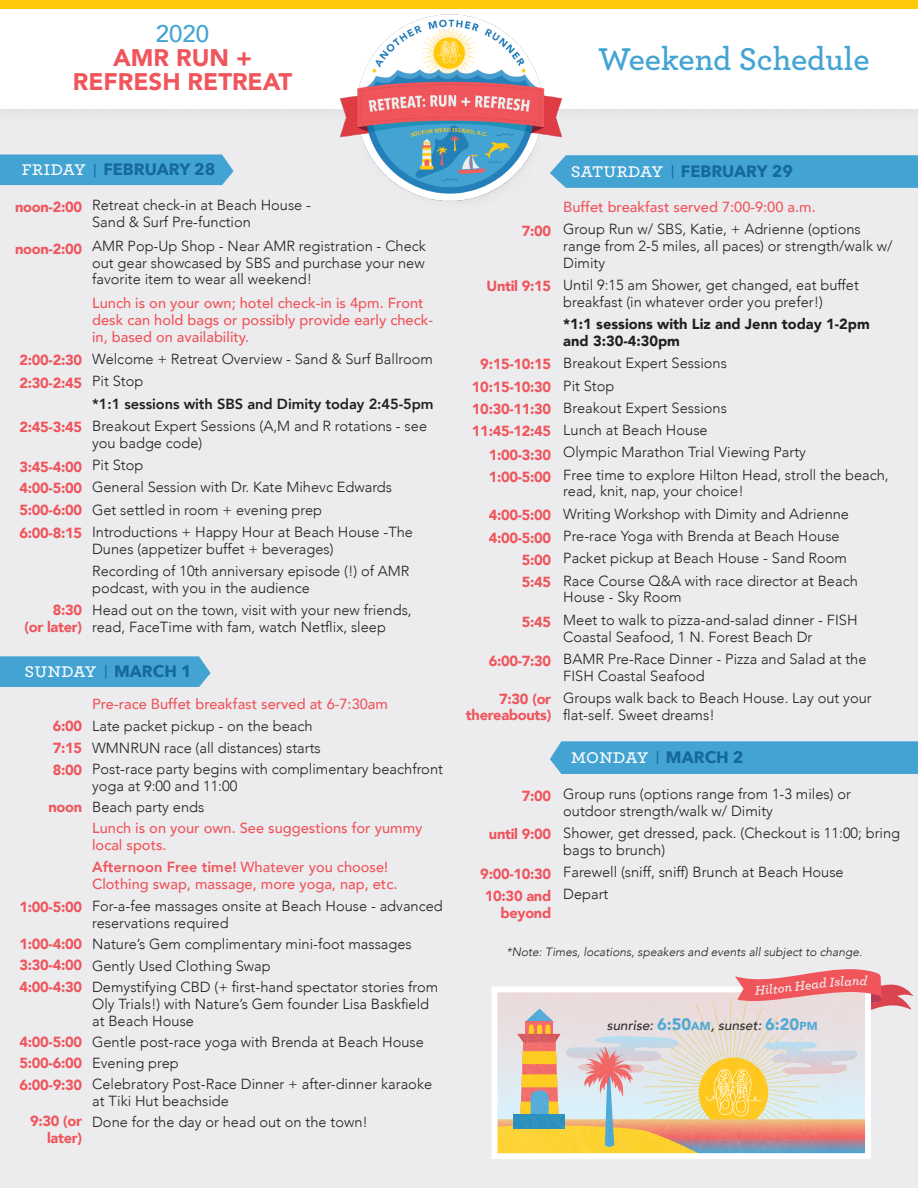
<style>
.page{position:relative;width:918px;height:1188px;background:#ececee}
.page>*{position:absolute;margin:0;border:0;box-sizing:border-box;transform-origin:0 0}
.t1{font:600 33px "Archer Pro";color:#43a4d3}
.t2{font:900 24px "Avenir";color:#f0555c}
.t3{font:500 24px "Avenir";color:#43a4d3}
.t4{font:500 21px "Archer Pro";letter-spacing:-.005em;color:#fff}
.t5{font:700 16.5px "Avenir Next";color:#16699b}
.t6{font:300 14.7px/16.8px "Avenir";color:#231f20}
.t7{font:900 14.7px/16.8px "Avenir";letter-spacing:-.02em;color:#f0555c;text-align:right}
.t8{font:500 14.7px/16.8px "Avenir";color:#f0555c}
.t9{font:900 14.7px/16.8px "Avenir";color:#231f20}
.t10{font:800 14.7px "Avenir";letter-spacing:-.005em;color:#231f20}
.t11{font:800 14.7px "Avenir";color:#f0555c}
.t12{font:italic 500 13.5px "Avenir";color:#231f20}
.t13{font:italic 600 13.5px "Archer Pro";color:#eceded}
.t14{font:italic 300 12px "Avenir";color:#231f20}
.s1{font-family:"Archer Pro";font-weight:500;font-size:21px;color:#fff}
.s2{font-weight:500;font-size:13.5px}
.s3{font-family:"Avenir Next";font-size:13.5px;color:#16699b}
.s4{font-family:"Avenir Next";font-weight:700;font-size:16.5px;color:#16699b}
.s5{font-weight:500}
.s6{font-weight:900;font-style:normal;font-size:16.5px;color:#43a4d3}
.s7{font-weight:900;font-style:normal;font-size:11.55px;color:#43a4d3}
</style>
<div class="page">
<div style="left:0;top:155px;width:234px;height:30px;background:#43a4d3"></div>
<div style="left:0;top:656px;width:211px;height:31px;background:#43a4d3"></div>
<div style="left:571px;top:155px;width:347px;height:33px;background:#43a4d3"></div>
<div style="left:550px;top:741px;width:368px;height:33px;background:#43a4d3"></div>
<div style="left:0;top:0;width:918px;height:124px;background:#231f20;opacity:.1"></div>
<div style="left:0;top:0;width:918px;height:108px;background:#fff"></div>
<div style="left:0;top:0;width:918px;height:8px;background:#ffc90a"></div>
<img style="left:332px;top:8px;width:239px;height:193px">
<svg style="left:494px;top:969px;width:420px;height:189px"></svg>
<p class="t3" style="left:156px;top:13px;width:55px">2020</p>
<p class="t2" style="left:113px;top:37px;width:141px">AMR RUN +</p>
<p class="t2" style="left:73px;top:61px;width:221px">REFRESH RETREAT</p>
<p class="t1" style="left:598px;top:34px;width:273px">Weekend Schedule</p>
<p class="t5" style="left:22px;top:155px;width:195px"><span class="s1">friday</span> <span class="s2">|</span> FEBRUARY 28</p>
<p class="t7" style="left:15px;top:198px;width:68px">noon-2:00</p>
<p class="t7" style="left:15px;top:240px;width:68px">noon-2:00</p>
<p class="t7" style="left:20px;top:351px;width:64px">2:00-2:30</p>
<p class="t7" style="left:20px;top:374px;width:64px">2:30-2:45</p>
<p class="t7" style="left:20px;top:418px;width:64px">2:45-3:45</p>
<p class="t7" style="left:20px;top:458px;width:64px">3:45-4:00</p>
<p class="t7" style="left:20px;top:480px;width:64px">4:00-5:00</p>
<p class="t7" style="left:20px;top:501px;width:64px">5:00-6:00</p>
<p class="t7" style="left:20px;top:524px;width:64px">6:00-8:15</p>
<p class="t7" style="left:53px;top:601px;width:31px">8:30</p>
<p class="t7" style="left:24px;top:618px;width:59px">(or later)</p>
<p class="t6" style="left:92px;top:197px;width:220px">Retreat check-in at Beach House -</p>
<p class="t6" style="left:92px;top:214px;width:160px">Sand &amp; Surf Pre-function</p>
<p class="t6" style="left:92px;top:237px;width:335px;text-align:justify">AMR Pop-Up Shop - Near AMR registration - Check out gear showcased by SBS and purchase your new favorite item to wear all weekend!</p>
<p class="t8" style="left:92px;top:294px;width:342px">Lunch is on your own; hotel check-in is 4pm. Front desk can hold bags or possibly provide early check&shy;in, based on availability.</p>
<p class="t6" style="left:92px;top:351px;width:342px">Welcome + Retreat Overview - Sand &amp; Surf Ballroom</p>
<p class="t6" style="left:92px;top:373px;width:53px">Pit Stop</p>
<p class="t10" style="left:92px;top:392px;width:343px">*1:1 sessions with SBS and Dimity today 2:45-5pm</p>
<p class="t6" style="left:92px;top:418px;width:336px">Breakout Expert Sessions (A,M and R rotations - see you badge code)</p>
<p class="t6" style="left:92px;top:457px;width:53px">Pit Stop</p>
<p class="t6" style="left:92px;top:479px;width:301px">General Session with Dr. Kate Mihevc Edwards</p>
<p class="t6" style="left:92px;top:501px;width:232px">Get settled in room + evening prep</p>
<p class="t6" style="left:92px;top:523px;width:322px">Introductions + Happy Hour at Beach House -The<br>Dunes (appetizer buffet + beverages)</p>
<p class="t6" style="left:92px;top:563px;width:319px">Recording of 10th anniversary episode (!) of AMR podcast, with you in the audience</p>
<p class="t6" style="left:92px;top:602px;width:321px">Head out on the town, visit with your new friends, read, FaceTime with fam, watch Netflix, sleep</p>
<p class="t4" style="left:25px;top:654px;width:169px">sunday <span class="s3">|</span> <span class="s4">MARCH 1</span></p>
<p class="t7" style="left:53px;top:718px;width:31px">6:00</p>
<p class="t7" style="left:53px;top:739px;width:31px">7:15</p>
<p class="t7" style="left:53px;top:761px;width:31px">8:00</p>
<p class="t7" style="left:48px;top:798px;width:35px">noon</p>
<p class="t7" style="left:20px;top:898px;width:64px">1:00-5:00</p>
<p class="t7" style="left:20px;top:935px;width:64px">1:00-4:00</p>
<p class="t7" style="left:20px;top:956px;width:64px">3:30-4:00</p>
<p class="t7" style="left:20px;top:978px;width:64px">4:00-4:30</p>
<p class="t7" style="left:20px;top:1033px;width:64px">4:00-5:00</p>
<p class="t7" style="left:20px;top:1054px;width:64px">5:00-6:00</p>
<p class="t7" style="left:20px;top:1076px;width:64px">6:00-9:30</p>
<p class="t7" style="left:30px;top:1112px;width:54px">9:30 (or later)</p>
<p class="t8" style="left:92px;top:695px;width:297px">Pre-race Buffet breakfast served at 6-7:30am</p>
<p class="t6" style="left:92px;top:718px;width:222px">Late packet pickup - on the beach</p>
<p class="t6" style="left:92px;top:739px;width:230px">WMNRUN race (all distances) starts</p>
<p class="t6" style="left:92px;top:760px;width:352px">Post-race party begins with complimentary beachfront yoga at 9:00 and 11:00</p>
<p class="t6" style="left:92px;top:798px;width:114px">Beach party ends</p>
<p class="t8" style="left:92px;top:819px;width:332px">Lunch is on your own. See suggestions for yummy local spots.</p>
<p class="t11" style="left:92px;top:856px;width:298px">Afternoon Free time! <span class="s5">Whatever you choose!</span></p>
<p class="t8" style="left:92px;top:875px;width:307px">Clothing swap, massage, more yoga, nap, etc.</p>
<p class="t6" style="left:92px;top:898px;width:352px">For-a-fee massages onsite at Beach House - advanced reservations required</p>
<p class="t6" style="left:92px;top:936px;width:321px">Nature’s Gem complimentary mini-foot massages</p>
<p class="t6" style="left:92px;top:957px;width:180px">Gently Used Clothing Swap</p>
<p class="t6" style="left:92px;top:978px;width:348px">Demystifying CBD (+ first-hand spectator stories from<br>Oly Trials!) with Nature’s Gem founder Lisa Baskfield at Beach House</p>
<p class="t6" style="left:92px;top:1033px;width:333px">Gentle post-race yoga with Brenda at Beach House</p>
<p class="t6" style="left:92px;top:1055px;width:88px">Evening prep</p>
<p class="t6" style="left:92px;top:1076px;width:342px">Celebratory Post-Race Dinner + after-dinner karaoke at Tiki Hut beachside</p>
<p class="t6" style="left:92px;top:1114px;width:277px">Done for the day or head out on the town!</p>
<p class="t7" style="left:522px;top:222px;width:31px">7:00</p>
<p class="t7" style="left:486px;top:277px;width:66px">Until 9:15</p>
<p class="t7" style="left:480px;top:355px;width:72px">9:15-10:15</p>
<p class="t7" style="left:472px;top:378px;width:81px">10:15-10:30</p>
<p class="t7" style="left:472px;top:400px;width:81px">10:30-11:30</p>
<p class="t7" style="left:472px;top:422px;width:81px">11:45-12:45</p>
<p class="t7" style="left:489px;top:446px;width:64px">1:00-3:30</p>
<p class="t7" style="left:489px;top:468px;width:64px">1:00-5:00</p>
<p class="t7" style="left:489px;top:506px;width:64px">4:00-5:00</p>
<p class="t7" style="left:489px;top:529px;width:64px">4:00-5:00</p>
<p class="t7" style="left:522px;top:551px;width:31px">5:00</p>
<p class="t7" style="left:522px;top:573px;width:31px">5:45</p>
<p class="t7" style="left:522px;top:613px;width:31px">5:45</p>
<p class="t7" style="left:489px;top:652px;width:64px">6:00-7:30</p>
<p class="t7" style="left:466px;top:690px;width:87px">7:30 (or thereabouts)</p>
<p class="t7" style="left:522px;top:787px;width:31px">7:00</p>
<p class="t7" style="left:489px;top:825px;width:64px">until 9:00</p>
<p class="t7" style="left:480px;top:865px;width:72px">9:00-10:30</p>
<p class="t7" style="left:485px;top:887px;width:68px">10:30 and beyond</p>
<p class="t5" style="left:571px;top:156px;width:224px"><span class="s1">saturday</span> <span class="s2">|</span> FEBRUARY 29</p>
<p class="t8" style="left:563px;top:197px;width:254px">Buffet breakfast served 7:00-9:00 a.m.</p>
<p class="t6" style="left:563px;top:220px;width:331px">Group Run w/ SBS, Katie, + Adrienne (options range from 2-5 miles, all paces) or strength/walk w/<br>Dimity</p>
<p class="t6" style="left:563px;top:276px;width:297px">Until 9:15 am Shower, get changed, eat buffet breakfast (in whatever order you prefer!)</p>
<p class="t9" style="left:563px;top:315px;width:308px">*1:1 sessions with Liz and Jenn today 1-2pm and 3:30-4:30pm</p>
<p class="t6" style="left:563px;top:355px;width:165px">Breakout Expert Sessions</p>
<p class="t6" style="left:563px;top:377px;width:53px">Pit Stop</p>
<p class="t6" style="left:563px;top:399px;width:165px">Breakout Expert Sessions</p>
<p class="t6" style="left:563px;top:422px;width:146px">Lunch at Beach House</p>
<p class="t6" style="left:563px;top:444px;width:244px">Olympic Marathon Trial Viewing Party</p>
<p class="t6" style="left:563px;top:466px;width:327px">Free time to explore Hilton Head, stroll the beach, read, knit, nap, your choice!</p>
<p class="t6" style="left:563px;top:505px;width:287px">Writing Workshop with Dimity and Adrienne</p>
<p class="t6" style="left:563px;top:528px;width:278px">Pre-race Yoga with Brenda at Beach House</p>
<p class="t6" style="left:563px;top:550px;width:285px">Packet pickup at Beach House - Sand Room</p>
<p class="t6" style="left:563px;top:572px;width:296px">Race Course Q&amp;A with race director at Beach<br>House - Sky Room</p>
<p class="t6" style="left:563px;top:611px;width:296px">Meet to walk to pizza-and-salad dinner - FISH<br>Coastal Seafood, 1 N. Forest Beach Dr</p>
<p class="t6" style="left:563px;top:650px;width:305px">BAMR Pre-Race Dinner - Pizza and Salad at the<br>FISH Coastal Seafood</p>
<p class="t6" style="left:563px;top:690px;width:310px">Groups walk back to Beach House. Lay out your flat-self. Sweet dreams!</p>
<p class="t4" style="left:571px;top:741px;width:174px">monday <span class="s3">|</span> <span class="s4">MARCH 2</span></p>
<p class="t6" style="left:563px;top:785px;width:289px">Group runs (options range from 1-3 miles) or outdoor strength/walk w/ Dimity</p>
<p class="t6" style="left:563px;top:824px;width:338px">Shower, get dressed, pack. (Checkout is 11:00; bring bags to brunch)</p>
<p class="t6" style="left:563px;top:864px;width:282px">Farewell (sniff, sniff) Brunch at Beach House</p>
<p class="t6" style="left:563px;top:886px;width:47px">Depart</p>
<p class="t14" style="left:507px;top:945px;width:357px">*Note: Times, locations, speakers and events all subject to change.</p>
<p class="t13" style="left:852px;top:971px;width:9px">n</p>
<p class="t12" style="left:607px;top:1017px;width:212px">sunrise: <span class="s6">6:50</span><span class="s7">AM</span>, sunset: <span class="s6">6:20</span><span class="s7">PM</span></p>
</div>
